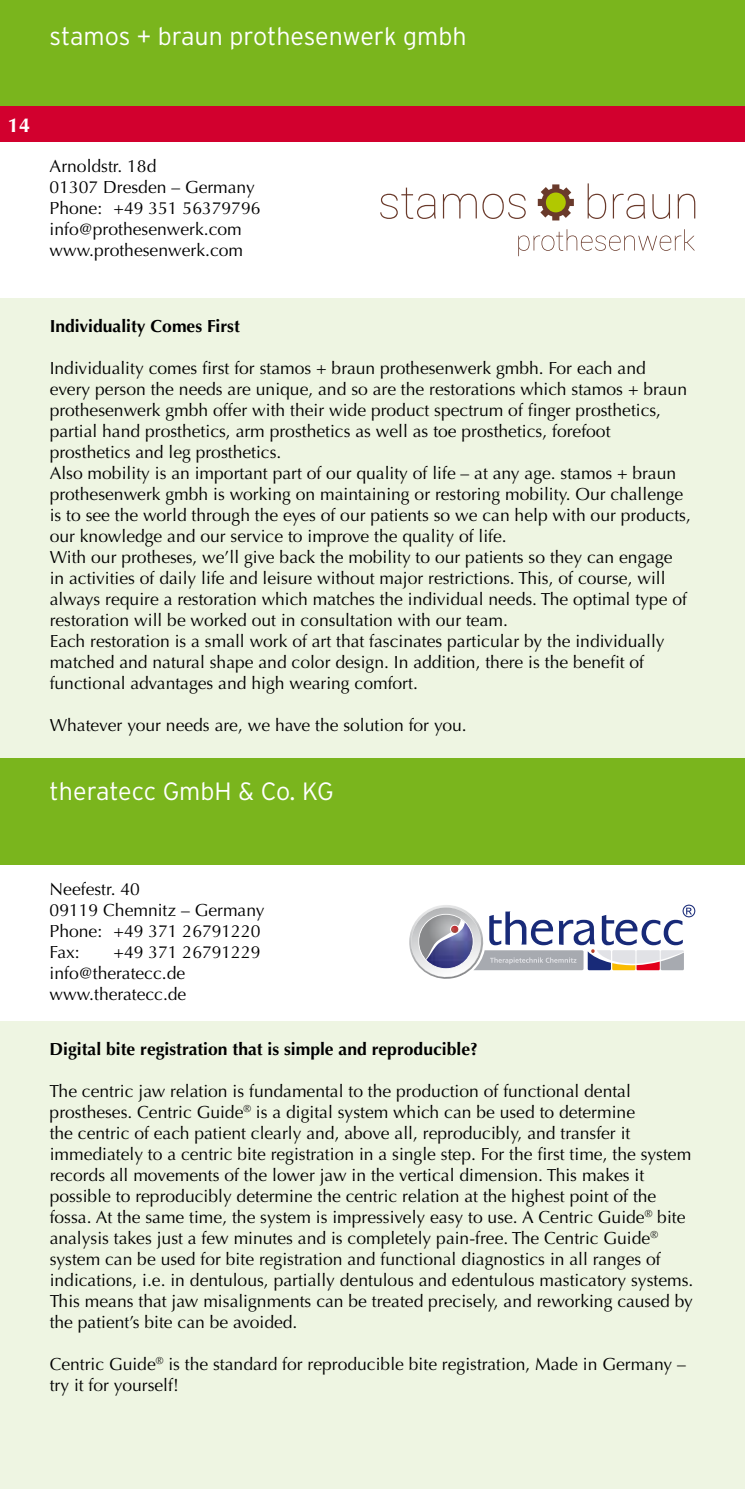
<style>
.page{position:relative;width:745px;height:1489px;background:#fff}
.page>*{position:absolute;margin:0;border:0;box-sizing:border-box;transform-origin:0 0}
.t1{font:300 25px "Interstate";color:#fff}
.t2{font:700 20px "Optima";color:#fff}
.t3{font:17.5px/21px "Optima";color:#000}
.t4{font:700 17.5px "Optima";color:#000}
</style>
<div class="page">
<div style="left:0;top:0;width:744px;height:106px;background:#7ab51d"></div>
<div style="left:0;top:106px;width:744px;height:36px;background:#d2002e"></div>
<div style="left:0;top:1020px;width:744px;height:468px;background:#eef5e2"></div>
<div style="left:0;top:298px;width:744px;height:460px;background:#eef5e2"></div>
<div style="left:0;top:758px;width:744px;height:107px;background:#7ab51d"></div>
<svg style="left:409px;top:904px;width:285px;height:74px"></svg>
<svg style="left:380px;top:183px;width:314px;height:37px"></svg>
<svg style="left:518px;top:229px;width:176px;height:27px"></svg>
<h1 class="t1" style="left:50px;top:22px;width:418px">stamos + braun prothesenwerk gmbh</h1>
<p class="t2" style="left:8px;top:114px;width:24px">14</p>
<p class="t3" style="left:50px;top:156px;width:212px">Arnoldstr. 18d<br>01307 Dresden – Germany<br>Phone: +49 351 56379796 info@prothesenwerk.com www.prothesenwerk.com</p>
<p class="t4" style="left:50px;top:315px;width:191px">Individuality Comes First</p>
<p class="t3" style="left:50px;top:357px;width:642px">Individuality comes first for stamos + braun prothesenwerk gmbh. For each and<br>every person the needs are unique, and so are the restorations which stamos + braun prothesenwerk gmbh offer with their wide product spectrum of finger prosthetics, partial hand prosthetics, arm prosthetics as well as toe prosthetics, forefoot prosthetics and leg prosthetics.<br>Also mobility is an important part of our quality of life – at any age. stamos + braun prothesenwerk gmbh is working on maintaining or restoring mobility. Our challenge is to see the world through the eyes of our patients so we can help with our products, our knowledge and our service to improve the quality of life.<br>With our protheses, we’ll give back the mobility to our patients so they can engage in activities of daily life and leisure without major restrictions. This, of course, will always require a restoration which matches the individual needs. The optimal type of restoration will be worked out in consultation with our team.<br>Each restoration is a small work of art that fascinates particular by the individually matched and natural shape and color design. In addition, there is the benefit of functional advantages and high wearing comfort.</p>
<p class="t3" style="left:50px;top:714px;width:418px">Whatever your needs are, we have the solution for you.</p>
<h1 class="t1" style="left:50px;top:777px;width:285px">theratecc GmbH &amp; Co. KG</h1>
<p class="t3" style="left:50px;top:879px;width:216px">Neefestr. 40<br>09119 Chemnitz – Germany<br>Phone: +49 371 26791220<br>Fax:</p>
<p class="t3" style="left:50px;top:942px;width:212px;text-indent:64px">+49 371 26791229 info@theratecc.de www.theratecc.de</p>
<p class="t4" style="left:50px;top:1038px;width:429px">Digital bite registration that is simple and reproducible?</p>
<p class="t3" style="left:50px;top:1080px;width:644px">The centric jaw relation is fundamental to the production of functional dental prostheses. Centric Guide<sup>®</sup> is a digital system which can be used to determine<br>the centric of each patient clearly and, above all, reproducibly, and transfer it immediately to a centric bite registration in a single step. For the first time, the system records all movements of the lower jaw in the vertical dimension. This makes it possible to reproducibly determine the centric relation at the highest point of the fossa. At the same time, the system is impressively easy to use. A Centric Guide<sup>®</sup> bite analysis takes just a few minutes and is completely pain-free. The Centric Guide<sup>® </sup>system can be used for bite registration and functional diagnostics in all ranges of indications, i.e. in dentulous, partially dentulous and edentulous masticatory systems.<br>This means that jaw misalignments can be treated precisely, and reworking caused by the patient’s bite can be avoided.</p>
<p class="t3" style="left:50px;top:1353px;width:637px">Centric Guide<sup>®</sup> is the standard for reproducible bite registration, Made in Germany – try it for yourself!</p>
</div>
